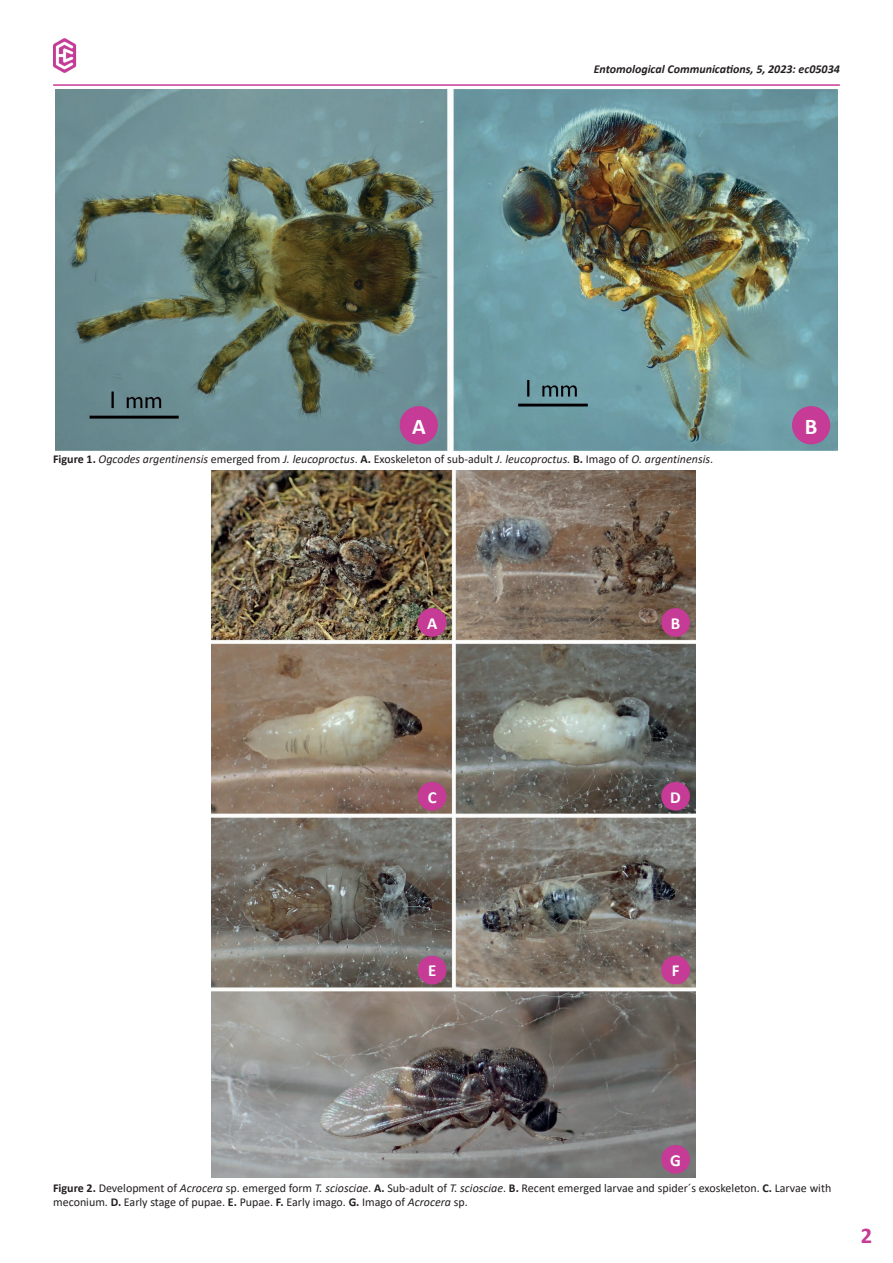
<style>
.page{position:relative;width:893px;height:1263px;background:#fff}
.page>*{position:absolute;margin:0;border:0;box-sizing:border-box;transform-origin:0 0}
.t1{font:700 22.5px "Calibri";color:#fff}
.PageNumber{font:700 22.5px "Calibri";color:#c53b96}
.t2{font:700 16.8px "Calibri";color:#fff}
.Legend{font:12px/14.4px "Calibri";color:#231f20}
.Legend-2{font:italic 12px "Calibri";color:#231f20}
.t3{font:italic 700 12px "Calibri";color:#231f20}
.s1{font-weight:700;font-style:normal}
.s2{font-style:normal}
.s3{font-weight:700}
.s4{font-style:italic}
</style>
<div class="page">
<hr style="left:53px;top:84px;width:787px;height:2px;background:#c53b96">
<img style="left:53px;top:38px;width:24px;height:35px">
<img style="left:211px;top:471px;width:484px;height:707px">
<img style="left:55px;top:89px;width:782px;height:362px">
<div style="left:400px;top:406px;width:38px;height:38px;background:#c53b96;border-radius:50%"></div>
<div style="left:792px;top:406px;width:38px;height:38px;background:#c53b96;border-radius:50%"></div>
<div style="left:418px;top:608px;width:28px;height:29px;background:#c53b96;border-radius:50%"></div>
<div style="left:418px;top:956px;width:28px;height:28px;background:#c53b96;border-radius:50%"></div>
<div style="left:661px;top:782px;width:29px;height:29px;background:#c53b96;border-radius:50%"></div>
<div style="left:661px;top:608px;width:29px;height:29px;background:#c53b96;border-radius:50%"></div>
<div style="left:661px;top:956px;width:29px;height:28px;background:#c53b96;border-radius:50%"></div>
<div style="left:418px;top:782px;width:28px;height:29px;background:#c53b96;border-radius:50%"></div>
<div style="left:661px;top:1145px;width:29px;height:29px;background:#c53b96;border-radius:50%"></div>
<p class="t3" style="left:594px;top:60px;width:248px">Entomological Communications, 5, 2023: ec05034</p>
<p class="t1" style="left:412px;top:410px;width:15px">A</p>
<p class="t1" style="left:805px;top:410px;width:14px">B</p>
<p class="Legend-2" style="left:53px;top:451px;width:661px"><span class="s1">Figure 1.</span> Ogcodes argentinensis <span class="s2">emerged from</span> J. leucoproctus<span class="s2">.</span> <span class="s1">A.</span> <span class="s2">Exoskeleton of sub-adult</span> J. leucoproctus. <span class="s1">B.</span> <span class="s2">Imago of</span> O. argentinensis<span class="s2">.</span></p>
<p class="t2" style="left:427px;top:611px;width:12px">A</p>
<p class="t2" style="left:671px;top:611px;width:11px">B</p>
<p class="t2" style="left:428px;top:785px;width:10px">C</p>
<p class="t2" style="left:670px;top:785px;width:12px">D</p>
<p class="t2" style="left:428px;top:959px;width:10px">E</p>
<p class="t2" style="left:672px;top:959px;width:9px">F</p>
<p class="t2" style="left:670px;top:1148px;width:12px">G</p>
<p class="Legend" style="left:53px;top:1180px;width:780px"><span class="s3">Figure 2.</span> Development of <span class="s4">Acrocera</span> sp. emerged form <span class="s4">T. sciosciae</span>. <span class="s3">A.</span> Sub-adult of <span class="s4">T. sciosciae</span>. <span class="s3">B.</span> Recent emerged larvae and spider´s exoskeleton. <span class="s3">C.</span> Larvae with meconium. <span class="s3">D.</span> Early stage of pupae. <span class="s3">E.</span> Pupae. <span class="s3">F.</span> Early imago. <span class="s3">G.</span> Imago of <span class="s4">Acrocera</span> sp.</p>
<p class="PageNumber" style="left:861px;top:1219px;width:13px">2</p>
</div>
